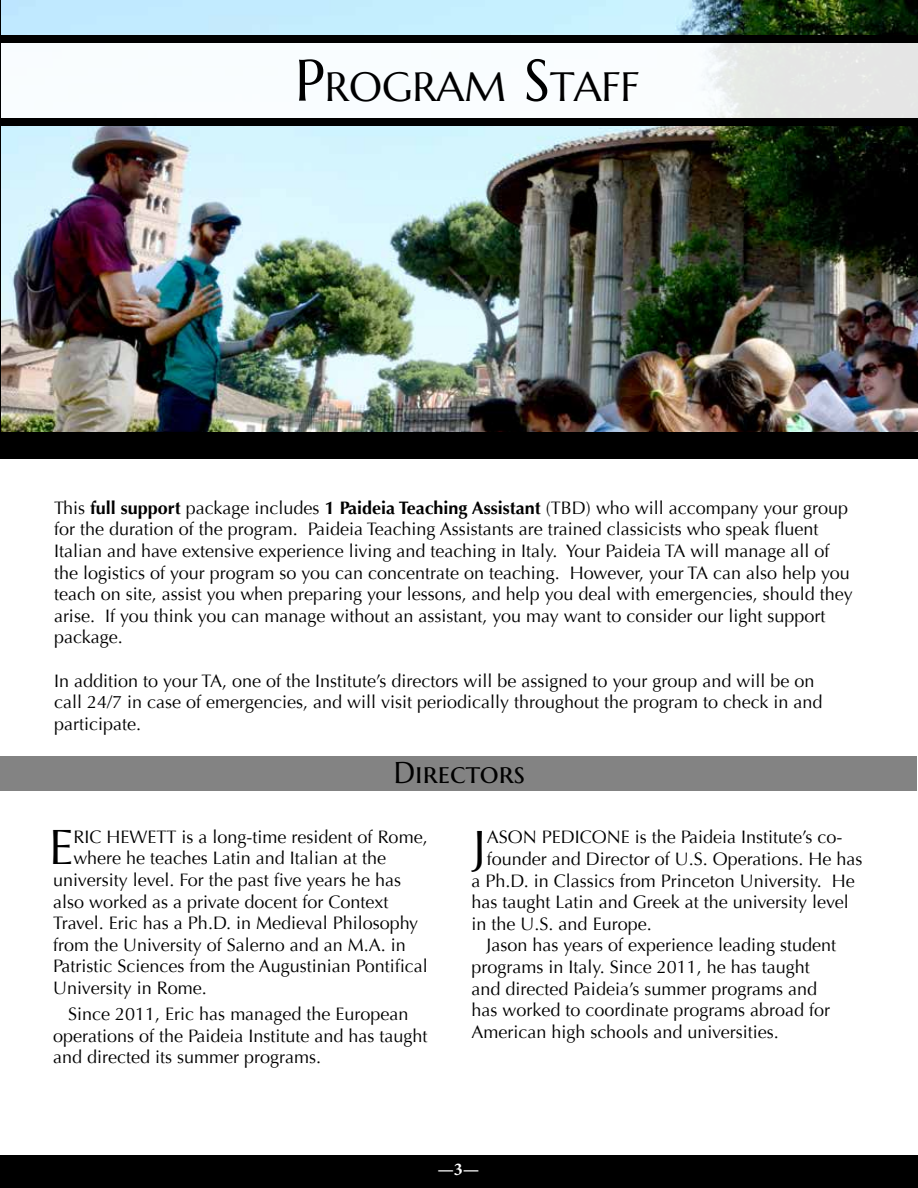
<style>
.page{position:relative;width:918px;height:1188px;background:#fff}
.page>*{position:absolute;margin:0;border:0;box-sizing:border-box;transform-origin:0 0}
.t1{font:49.5px "Optima";color:#000}
.t2{font:40.95px "Marcellus SC";color:#000}
.t3{font:30px "Marcellus SC";color:#000}
.t4{font:18px/21.6px "Optima";color:#000}
.t5{font:700 18px "Minion Pro";color:#fff}
.s1{font-size:58.5px}
.s2{font-weight:700}
</style>
<div class="page">
<div style="left:0;top:0;width:918px;height:459px;background:#000"></div>
<div style="left:0;top:1156px;width:918px;height:32px;background:#000"></div>
<div style="left:1px;top:756px;width:916px;height:34px;background:#838383"></div>
<img style="left:1px;top:0;width:917px;height:432px">
<div style="left:1px;top:42px;width:917px;height:80px;background:linear-gradient(to right,#fff,#ebeded)"></div>
<div style="left:0;top:118px;width:918px;height:7px;background:#000"></div>
<div style="left:0;top:36px;width:918px;height:7px;background:#000"></div>
<h2 class="t2" style="left:295px;top:61px;width:346px"><span class="s1">P</span>ROGRAM <span class="s1">S</span>TAFF</h2>
<p class="t4" style="left:54px;top:497px;width:800px">This <span class="s2">full support</span> package includes <span class="s2">1 Paideia Teaching Assistant</span> (TBD) who will accompany your group for the duration of the program. Paideia Teaching Assistants are trained classicists who speak fluent Italian and have extensive experience living and teaching in Italy. Your Paideia TA will manage all of the logistics of your program so you can concentrate on teaching. However, your TA can also help you teach on site, assist you when preparing your lessons, and help you deal with emergencies, should they arise. If you think you can manage without an assistant, you may want to consider our light support package.</p>
<p class="t4" style="left:54px;top:670px;width:770px">In addition to your TA, one of the Institute’s directors will be assigned to your group and will be on call 24/7 in case of emergencies, and will visit periodically throughout the program to check in and participate.</p>
<h3 class="t3" style="left:394px;top:754px;width:133px">Directors</h3>
<h1 class="t1" style="left:49px;top:819px;width:26px">E</h1>
<p class="t4" style="left:74px;top:826px;width:356px">RIC HEWETT is a long-time resident of Rome,</p>
<p class="t4" style="left:74px;top:848px;width:314px">where he teaches Latin and Italian at the</p>
<p class="t4" style="left:53px;top:869px;width:350px">university level. For the past five years he has</p>
<p class="t4" style="left:53px;top:891px;width:337px">also worked as a private docent for Context</p>
<p class="t4" style="left:53px;top:912px;width:366px">Travel. Eric has a Ph.D. in Medieval Philosophy</p>
<p class="t4" style="left:53px;top:934px;width:354px">from the University of Salerno and an M.A. in</p>
<p class="t4" style="left:53px;top:956px;width:376px">Patristic Sciences from the Augustinian Pontifical</p>
<p class="t4" style="left:53px;top:977px;width:155px">University in Rome.</p>
<p class="t4" style="left:53px;top:1003px;width:376px;text-indent:15px">Since 2011, Eric has managed the European operations of the Paideia Institute and has taught and directed its summer programs.</p>
<h1 class="t1" style="left:473px;top:819px;width:15px">J</h1>
<p class="t4" style="left:487px;top:827px;width:357px">ASON PEDICONE is the Paideia Institute’s co-</p>
<p class="t4" style="left:487px;top:848px;width:377px">founder and Director of U.S. Operations. He has</p>
<p class="t4" style="left:472px;top:870px;width:385px">a Ph.D. in Classics from Princeton University. He</p>
<p class="t4" style="left:472px;top:891px;width:379px">has taught Latin and Greek at the university level</p>
<p class="t4" style="left:472px;top:913px;width:182px">in the U.S. and Europe.</p>
<p class="t4" style="left:487px;top:935px;width:351px">Jason has years of experience leading student</p>
<p class="t4" style="left:472px;top:956px;width:340px">programs in Italy. Since 2011, he has taught</p>
<p class="t4" style="left:472px;top:978px;width:347px">and directed Paideia’s summer programs and</p>
<p class="t4" style="left:472px;top:999px;width:360px">has worked to coordinate programs abroad for</p>
<p class="t4" style="left:472px;top:1021px;width:309px">American high schools and universities.</p>
<p class="t5" style="left:437px;top:1156px;width:44px">—3—</p>
</div>
